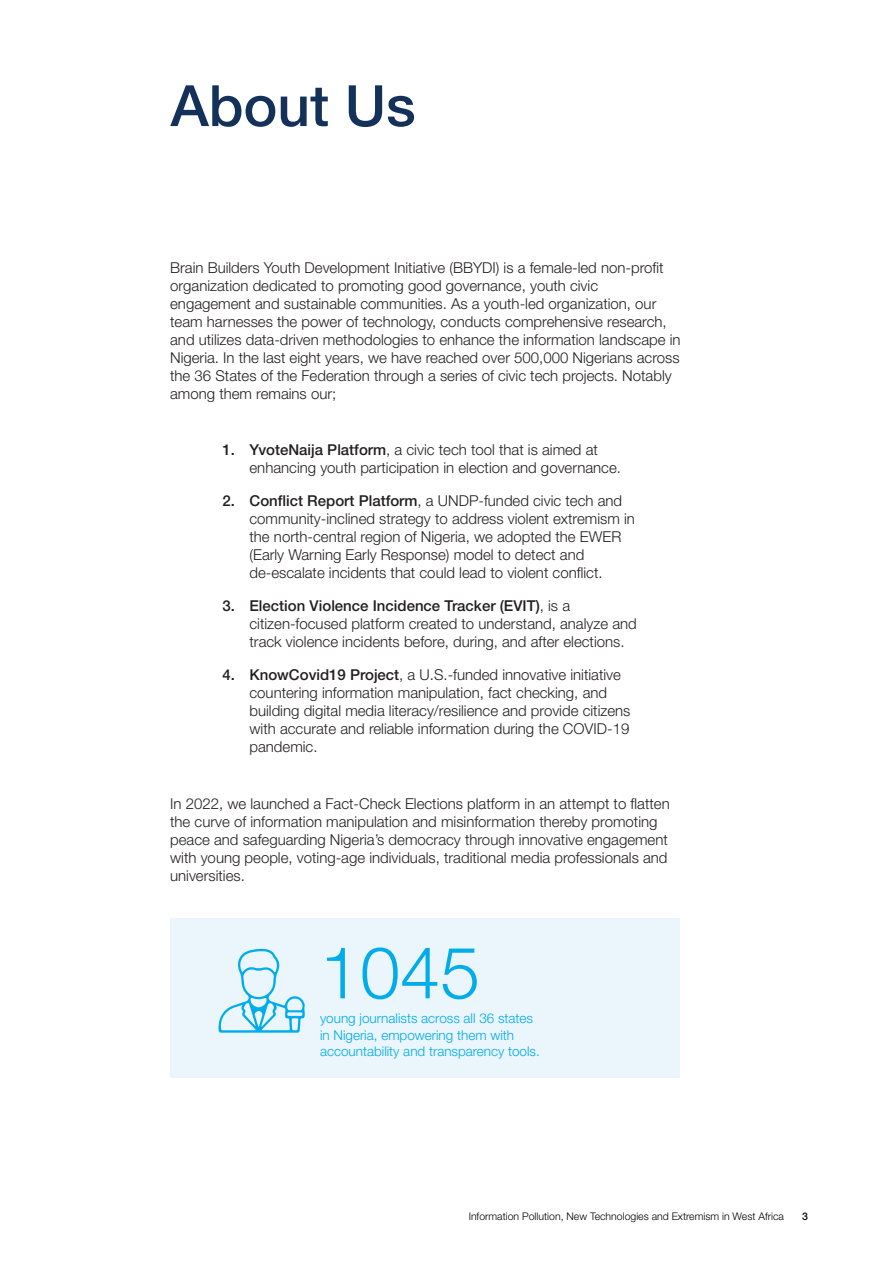
<style>
.page{position:relative;width:893px;height:1263px;background:#fff}
.page>*{position:absolute;margin:0;border:0;box-sizing:border-box;transform-origin:0 0}
.t1{font:300 72px "Helvetica Neue LT Pro";color:#00acea}
.t2{font:500 57px "Helvetica Neue LT Pro";color:#14315a}
.t3{font:300 15px/18px "Helvetica Neue LT Pro";color:#231f20}
.t4{font:300 13.5px/16.2px "Helvetica Neue LT Pro";color:#00acea}
.t5{font:300 10.5px "Helvetica Neue LT Pro";color:#000}
.t6{font:500 10.5px "Helvetica Neue LT Pro";color:#000}
.s1{font-weight:500}
</style>
<div class="page">
<div style="left:170px;top:918px;width:510px;height:160px;background:#eaf5fc"></div>
<svg style="left:218px;top:948px;width:87px;height:85px"></svg>
<h2 class="t2" style="left:171px;top:72px;width:246px">About Us</h2>
<p class="t3" style="left:170px;top:258px;width:512px">Brain Builders Youth Development Initiative (BBYDI) is a female-led non-profit organization dedicated to promoting good governance, youth civic engagement and sustainable communities. As a youth-led organization, our team harnesses the power of technology, conducts comprehensive research, and utilizes data-driven methodologies to enhance the information landscape in Nigeria. In the last eight years, we have reached over 500,000 Nigerians across the 36 States of the Federation through a series of civic tech projects. Notably among them remains our;</p>
<p class="t3" style="left:249px;top:440px;width:373px;text-indent:-27px"><span class="s1">1. YvoteNaija Platform</span>, a civic tech tool that is aimed at enhancing youth participation in election and governance.</p>
<p class="t3" style="left:249px;top:491px;width:387px;text-indent:-27px"><span class="s1">2. Conflict Report Platform</span>, a UNDP-funded civic tech and community-inclined strategy to address violent extremism in the north-central region of Nigeria, we adopted the EWER (Early Warning Early Response) model to detect and de-escalate incidents that could lead to violent conflict.</p>
<p class="t3" style="left:249px;top:596px;width:389px;text-indent:-27px"><span class="s1">3. Election Violence Incidence Tracker (EVIT)</span>, is a citizen-focused platform created to understand, analyze and track violence incidents before, during, and after elections.</p>
<p class="t3" style="left:249px;top:665px;width:382px;text-indent:-27px"><span class="s1">4. KnowCovid19 Project</span>, a U.S.-funded innovative initiative countering information manipulation, fact checking, and building digital media literacy/resilience and provide citizens with accurate and reliable information during the COVID-19 pandemic.</p>
<p class="t3" style="left:170px;top:795px;width:501px">In 2022, we launched a Fact-Check Elections platform in an attempt to flatten the curve of information manipulation and misinformation thereby promoting peace and safeguarding Nigeria’s democracy through innovative engagement with young people, voting-age individuals, traditional media professionals and universities.</p>
<h1 class="t1" style="left:320px;top:929px;width:162px">1045</h1>
<p class="t4" style="left:320px;top:1010px;width:221px">young journalists across all 36 states in Nigeria, empowering them with accountability and transparency tools.</p>
<p class="t5" style="left:469px;top:1210px;width:317px">Information Pollution, New Technologies and Extremism in West Africa</p>
<p class="t6" style="left:802px;top:1210px;width:7px">3</p>
</div>
